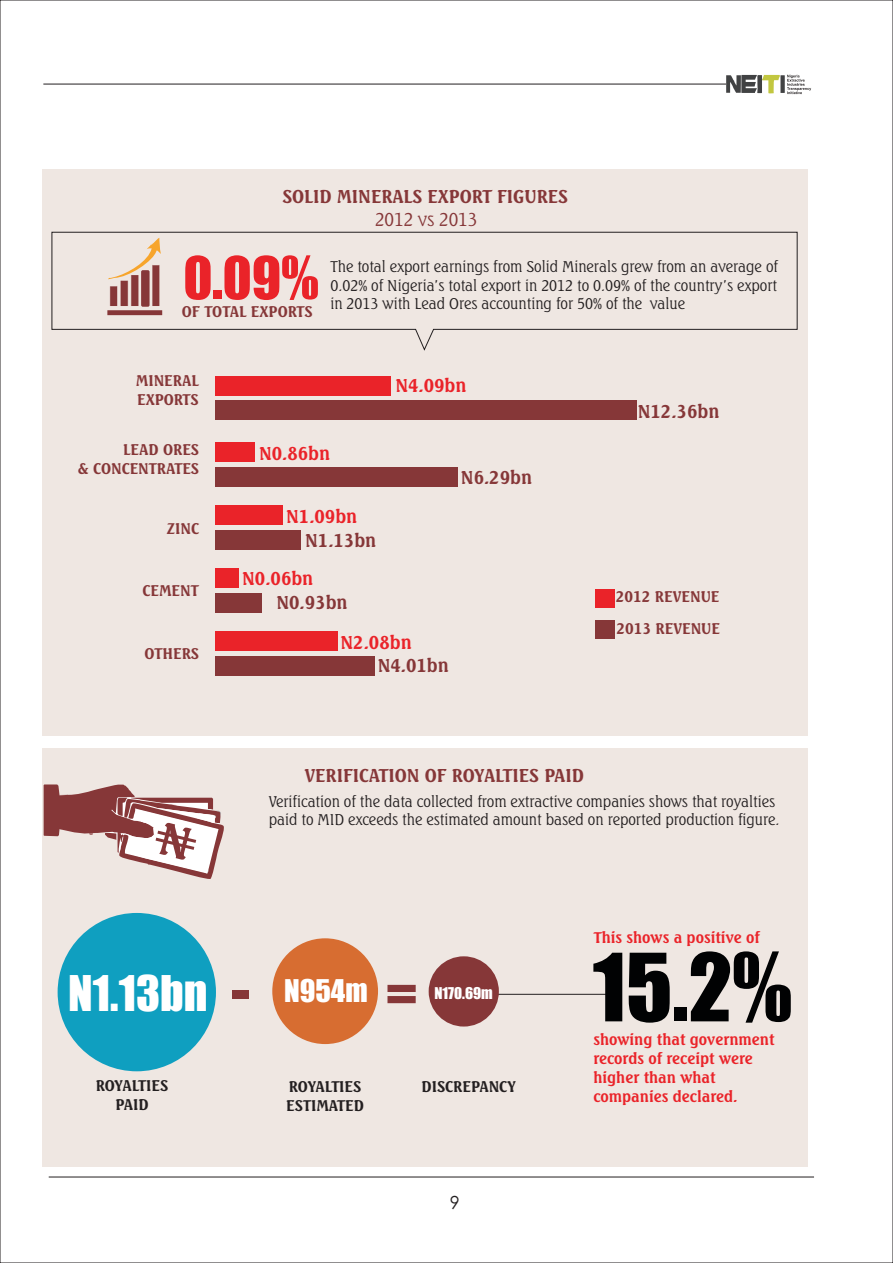
<style>
.page{position:relative;width:893px;height:1263px;background:#fff}
.page>*{position:absolute;margin:0;border:0;box-sizing:border-box;transform-origin:0 0}
.t1{font:86.85px "Impact";color:#010203}
.t2{font:54.3px "Impact";color:#ea2329}
.t3{font:45.45px "Impact";color:#fff}
.t4{font:28.95px "Impact";color:#fff}
.t5{font:300 18px "Seagull BT";color:#863738}
.t6{font:300 18px "Seagull BT";color:#ea2329}
.t7{font:300 18px "Seagull BT";color:#863738}
.t8{font:18px "Century Gothic";color:#231f20}
.t9{font:300 15px/18.6px "Seagull BT";color:#231f20;text-align:justify}
.t10{font:300 15px/18.8px "Seagull BT";color:#ea2329}
.t11{font:300 15px/18.8px "Seagull BT";color:#863738}
.t12{font:300 15px/18.8px "Seagull BT";color:#231f20}
.t13{font:15px "Impact";color:#fff}
</style>
<div class="page">
<div style="left:42px;top:169px;width:765px;height:567px;background:#efe7e2"></div>
<div style="left:42px;top:749px;width:765px;height:417px;background:#efe7e2"></div>
<div style="left:215px;top:400px;width:422px;height:20px;background:#863738"></div>
<div style="left:215px;top:376px;width:176px;height:20px;background:#ea2329"></div>
<div style="left:215px;top:467px;width:243px;height:20px;background:#863738"></div>
<div style="left:215px;top:442px;width:40px;height:20px;background:#ea2329"></div>
<div style="left:215px;top:530px;width:86px;height:20px;background:#863738"></div>
<div style="left:215px;top:505px;width:68px;height:20px;background:#ea2329"></div>
<div style="left:215px;top:593px;width:47px;height:20px;background:#863738"></div>
<div style="left:215px;top:568px;width:24px;height:20px;background:#ea2329"></div>
<div style="left:215px;top:656px;width:160px;height:20px;background:#863738"></div>
<div style="left:215px;top:631px;width:122px;height:20px;background:#ea2329"></div>
<div style="left:52px;top:232px;width:745px;height:118px;background:#efe7e2"></div>
<div style="left:595px;top:589px;width:19px;height:19px;background:#ea2329"></div>
<div style="left:596px;top:620px;width:19px;height:19px;background:#863738"></div>
<hr style="left:470px;top:994px;width:138px;height:1px;background:#231f20">
<hr style="left:49px;top:1177px;width:765px;height:1px;background:#231f20">
<hr style="left:43px;top:84px;width:683px;height:1px;background:#231f20">
<svg style="left:726px;top:75px;width:85px;height:19px"></svg>
<div style="left:58px;top:913px;width:158px;height:158px;background:#0f9fc0;border-radius:50%"></div>
<div style="left:272px;top:938px;width:106px;height:106px;background:#d76d31;border-radius:50%"></div>
<div style="left:429px;top:956px;width:70px;height:70px;background:#863738;border-radius:50%"></div>
<div style="left:233px;top:990px;width:16px;height:8px;background:#863738"></div>
<svg style="left:387px;top:985px;width:29px;height:18px"></svg>
<svg style="left:44px;top:785px;width:180px;height:94px"></svg>
<p class="t5" style="left:282px;top:189px;width:287px">SOLID MINERALS EXPORT FIGURES</p>
<h2 class="t2" style="left:183px;top:256px;width:137px">0.09%</h2>
<p class="t11" style="left:182px;top:303px;width:132px">OF TOTAL EXPORTS</p>
<p class="t7" style="left:375px;top:212px;width:104px">2012 vs 2013</p>
<p class="t9" style="left:330px;top:259px;width:449px">The total export earnings from Solid Minerals grew from an average of 0.02% of Nigeria’s total export in 2012 to 0.09% of the country’s export in 2013 with Lead Ores accounting for 50% of the value</p>
<p class="t11" style="left:136px;top:373px;width:64px">MINERAL<br>EXPORTS</p>
<p class="t11" style="left:77px;top:442px;width:123px;text-align:right">LEAD ORES<br>&amp; CONCENTRATES</p>
<p class="t11" style="left:167px;top:521px;width:34px">ZINC</p>
<p class="t11" style="left:142px;top:582px;width:58px">CEMENT</p>
<p class="t11" style="left:145px;top:645px;width:56px">OTHERS</p>
<p class="t6" style="left:259px;top:446px;width:73px">N0.86bn</p>
<p class="t6" style="left:395px;top:379px;width:73px">N4.09bn</p>
<p class="t5" style="left:461px;top:471px;width:73px">N6.29bn</p>
<p class="t6" style="left:286px;top:509px;width:73px">N1.09bn</p>
<p class="t5" style="left:305px;top:533px;width:73px">N1.13bn</p>
<p class="t6" style="left:242px;top:571px;width:73px">N0.06bn</p>
<p class="t5" style="left:276px;top:596px;width:73px">N0.93bn</p>
<p class="t6" style="left:341px;top:635px;width:73px">N2.08bn</p>
<p class="t5" style="left:378px;top:658px;width:73px">N4.01bn</p>
<p class="t5" style="left:638px;top:404px;width:83px">N12.36bn</p>
<p class="t11" style="left:616px;top:589px;width:105px">2012 REVENUE</p>
<p class="t11" style="left:616px;top:621px;width:105px">2013 REVENUE</p>
<p class="t5" style="left:305px;top:768px;width:281px">VERIFICATION OF ROYALTIES PAID</p>
<p class="t9" style="left:269px;top:794px;width:512px">Verification of the data collected from extractive companies shows that royalties paid to MID exceeds the estimated amount based on reported production figure.</p>
<p class="t10" style="left:594px;top:930px;width:167px">This shows a positive of</p>
<h3 class="t3" style="left:68px;top:974px;width:141px">N1.13bn</h3>
<h3 class="t4" style="left:284px;top:979px;width:85px">N954m</h3>
<p class="t13" style="left:434px;top:987px;width:60px">N170.69m</p>
<p class="t12" style="left:96px;top:1077px;width:74px;text-align:center">ROYALTIES<br>PAID</p>
<p class="t12" style="left:286px;top:1079px;width:79px">ROYALTIES<br>ESTIMATED</p>
<p class="t12" style="left:422px;top:1079px;width:96px">DISCREPANCY</p>
<p class="t8" style="left:450px;top:1195px;width:11px">9</p>
<h1 class="t1" style="left:593px;top:953px;width:201px">15.2%</h1>
<p class="t10" style="left:593px;top:1032px;width:183px">showing that government records of receipt were higher than what companies declared.</p>
</div>
